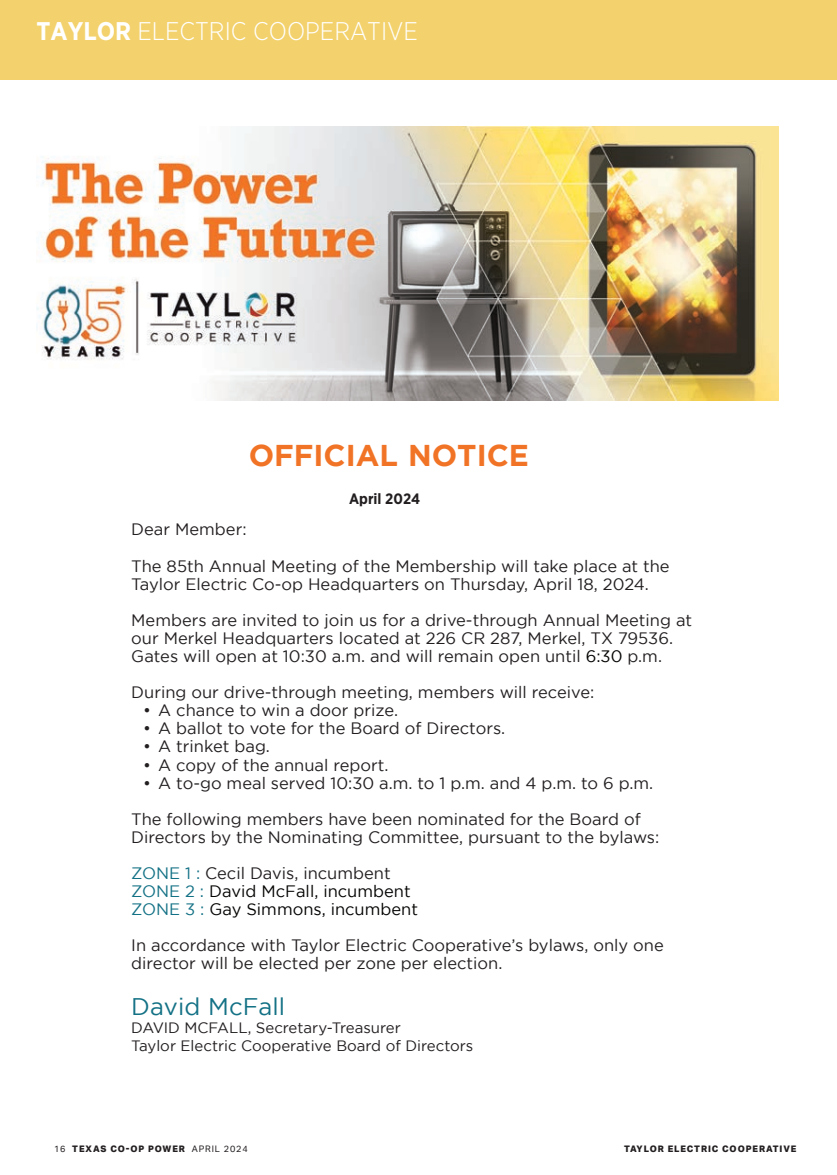
<style>
.page{position:relative;width:837px;height:1175px;background:#fff}
.page>*{position:absolute;margin:0;border:0;box-sizing:border-box;transform-origin:0 0}
.t1{font:700 30px "Gotham";color:#f17326}
.t2{font:300 25.5px "Gotham Narrow";color:#fff}
.t3{font:24px "Gotham";color:#137185}
.t4{font:16.5px/18px "Gotham";color:#231f20}
.t5{font:16.5px/18px "Gotham";color:#040503}
.t6{font:15px/18px "Gotham";color:#231f20}
.t7{font:700 15px "Gotham Narrow";color:#231f20}
.t8{font:9px "Myriad Pro";letter-spacing:.12em;color:#231f20}
.t9{font:800 9px "Aktiv Grotesk";letter-spacing:.1em;color:#231f20}
.s1{font-weight:700}
.s2{color:#040503}
.s3{color:#137185}
.s4{font-weight:400}
</style>
<div class="page">
<div style="left:0;top:0;width:837px;height:80px;background:#f3d26d"></div>
<img style="left:36px;top:127px;width:743px;height:273px">
<h2 class="t2" style="left:36px;top:16px;width:383px"><span class="s1">TAYLOR</span> ELECTRIC COOPERATIVE</h2>
<h2 class="t2" style="left:54px;top:16px;width:383px"><span class="s1">TAYLOR</span> ELECTRIC C OPERATIVE</h2>
<h1 class="t1" style="left:249px;top:438px;width:282px">OFFICIAL NOTICE</h1>
<p class="t7" style="left:349px;top:488px;width:73px">April 2024</p>
<p class="t4" style="left:131px;top:519px;width:117px">Dear Member:</p>
<p class="t4" style="left:131px;top:557px;width:540px">The 85th Annual Meeting of the Membership will take place at the<br>Taylor Electric Co-op Headquarters on Thursday, April 18, 2024.</p>
<p class="t4" style="left:131px;top:611px;width:562px">Members are invited to join us for a drive-through Annual Meeting at our Merkel Headquarters located at 226 CR 287, Merkel, TX 79536.<br>Gates will open at 10:30 a.m. and will remain open until <span class="s2">6:30</span> p.m.</p>
<p class="t4" style="left:131px;top:683px;width:465px">During our drive-through meeting, members will receive:</p>
<p class="t4" style="left:143px;top:701px;width:256px">• A chance to win a door prize.</p>
<p class="t4" style="left:143px;top:719px;width:363px">• A ballot to vote for the Board of Directors.</p>
<p class="t4" style="left:143px;top:737px;width:128px">• A trinket bag.</p>
<p class="t4" style="left:143px;top:755px;width:247px">• A copy of the annual report.</p>
<p class="t4" style="left:131px;top:764px;width:524px;line-height:36px;text-indent:12px">• A to-go meal served 10:30 a.m. to 1 p.m. and 4 p.m. to 6 p.m.<br>The following members have been nominated for the Board of</p>
<p class="t4" style="left:131px;top:818px;width:530px;line-height:36px">Directors by the Nominating Committee, pursuant to the bylaws:<br><span class="s3">ZONE 1 :</span> Cecil Davis, incumbent</p>
<p class="t5" style="left:131px;top:881px;width:288px"><span class="s3">ZONE 2 :</span> David McFall, incumbent<br><span class="s3">ZONE 3 :</span> Gay Simmons, incumbent</p>
<p class="t4" style="left:131px;top:935px;width:534px">In accordance with Taylor Electric Cooperative’s bylaws, only one director will be elected per zone per election.</p>
<h3 class="t3" style="left:131px;top:993px;width:155px">David McFall</h3>
<p class="t6" style="left:131px;top:1018px;width:344px">DAVID MCFALL, Secretary-Treasurer<br>Taylor Electric Cooperative Board of Directors</p>
<p class="t9" style="left:54px;top:1143px;width:195px"><span class="s4">16</span> TEXAS CO-OP POWER <span class="s4">APRIL 2024</span></p>
<p class="t9" style="left:624px;top:1143px;width:41px">TAYLOR</p>
<p class="t9" style="left:687px;top:1143px;width:111px">CTRIC C OPERATIVE</p>
<p class="t8" style="left:36px;top:1143px;width:173px">18 TEXAS CO-OP POWER APRIL 2024</p>
<p class="t8" style="left:631px;top:1143px;width:149px">TAYLOR ELECTRIC COOPERATIVE</p>
</div>
